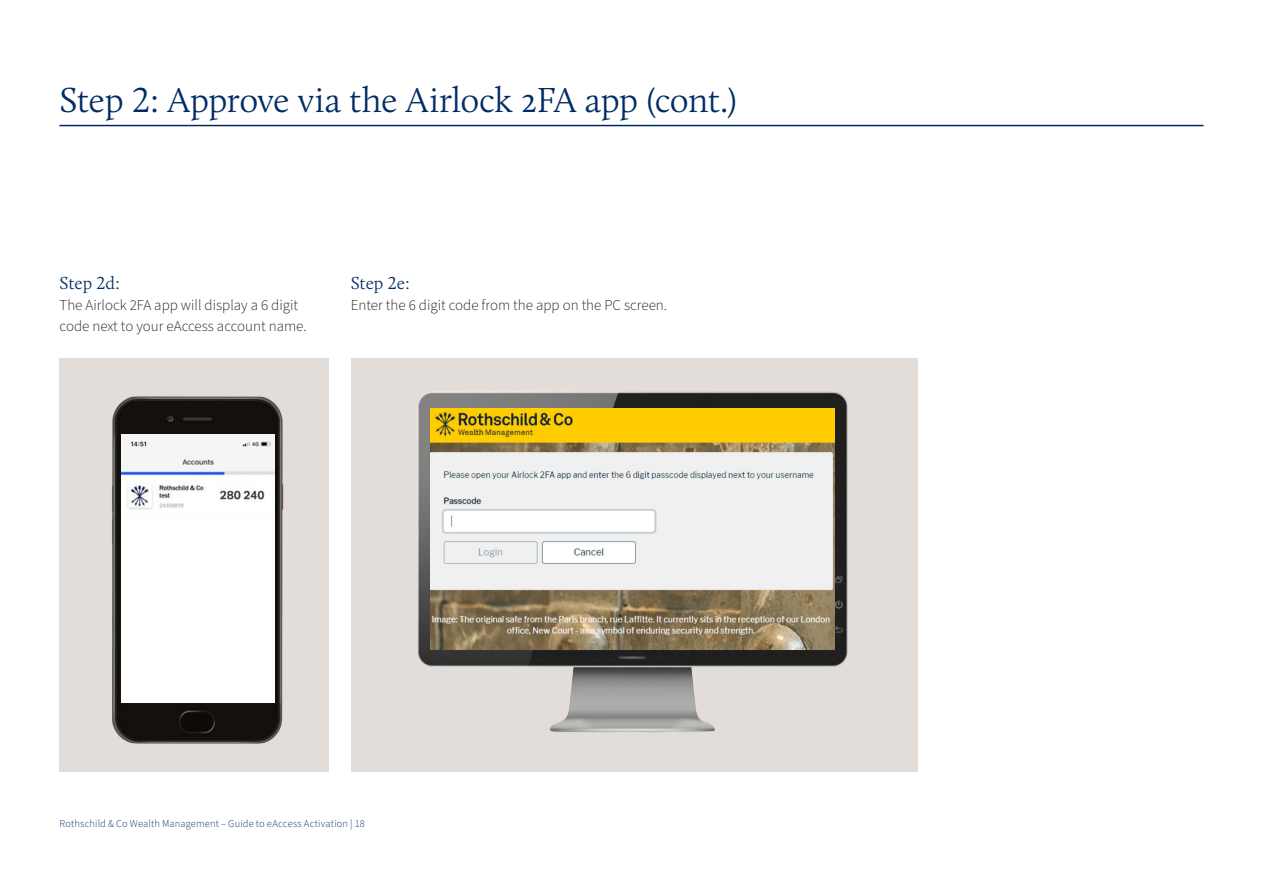
<style>
.page{position:relative;width:1263px;height:893px;background:#fff}
.page>*{position:absolute;margin:0;border:0;box-sizing:border-box;transform-origin:0 0}
.t1{font:300 36px "Calluna";letter-spacing:-.015em;color:#002c65}
.step_title{font:300 18px "Calluna";color:#002c65}
.step_text{font:300 15px/21px "Source Sans Pro";color:#231f20}
.t2{font:300 10.5px "Source Sans Pro";letter-spacing:.015em;color:#002c65}
</style>
<div class="page">
<hr style="left:59px;top:125px;width:1144px;height:1px;background:#002c65">
<div style="left:59px;top:359px;width:270px;height:413px;background:#e3ddd9"></div>
<img style="left:112px;top:396px;width:171px;height:348px">
<img style="left:122px;top:434px;width:152px;height:269px">
<div style="left:352px;top:359px;width:566px;height:413px;background:#e3ddd9"></div>
<img style="left:417px;top:391px;width:431px;height:341px">
<img style="left:431px;top:409px;width:403px;height:241px">
<p class="t1" style="left:59px;top:78px;width:679px">Step 2: Approve via the Airlock 2FA app (cont.)</p>
<p class="step_title" style="left:60px;top:273px;width:62px">Step 2d:</p>
<p class="step_text" style="left:60px;top:295px;width:249px">The Airlock 2FA app will display a 6 digit code next to your eAccess account name.</p>
<p class="step_title" style="left:351px;top:273px;width:61px">Step 2e:</p>
<p class="step_text" style="left:351px;top:295px;width:318px">Enter the 6 digit code from the app on the PC screen.</p>
<p class="t2" style="left:60px;top:816px;width:307px">Rothschild &amp; Co Wealth Management – Guide to eAccess Activation | 18</p>
</div>
